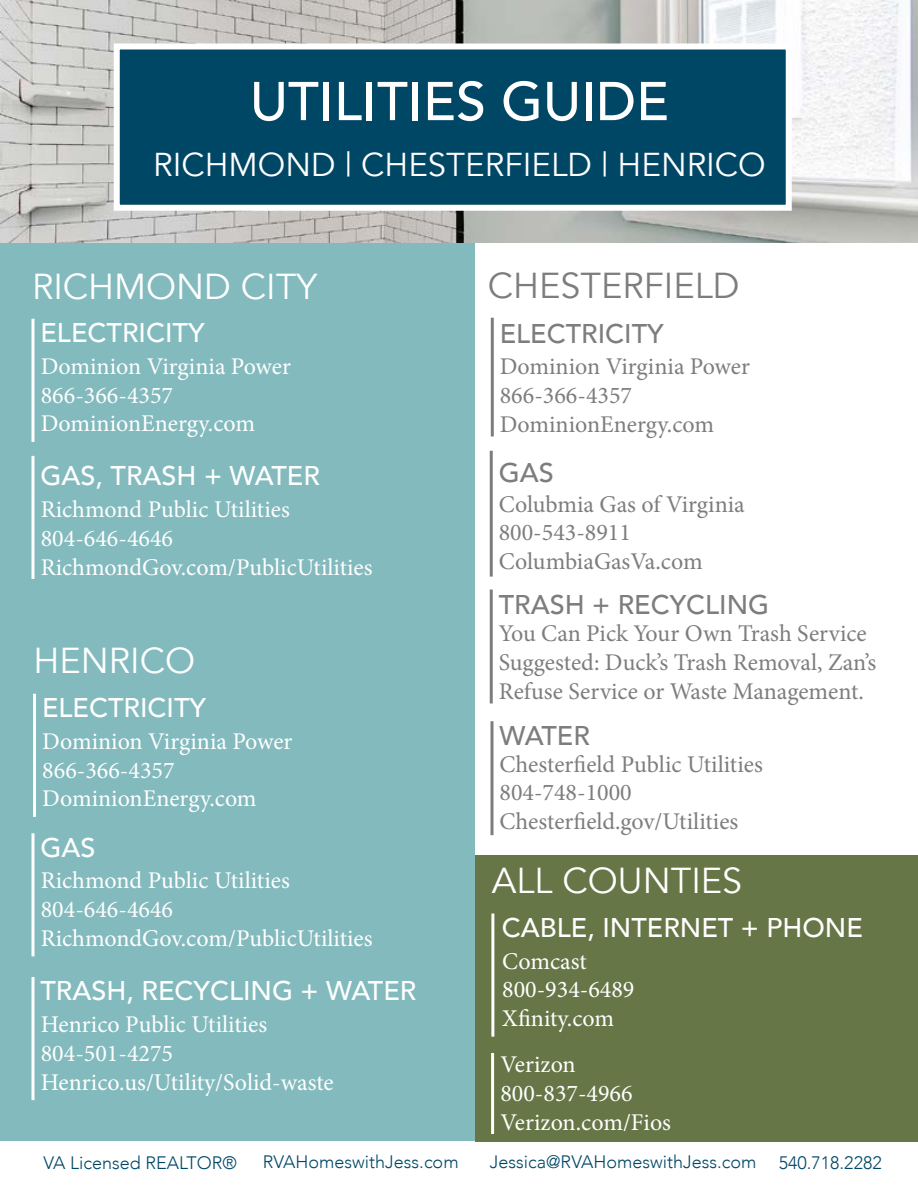
<style>
.page{position:relative;width:918px;height:1188px;background:#fff}
.page>*{position:absolute;margin:0;border:0;box-sizing:border-box;transform-origin:0 0}
.t1{font:500 54px "Avenir";color:#fff}
.t2{font:36px "Avenir";color:#fff}
.t3{font:36px "Avenir";color:#7e7d7e}
.t4{font:33px "Avenir";color:#fff}
.t5{font:500 27px "Avenir";color:#fff}
.t6{font:500 27px "Avenir";color:#7e7d7e}
.t7{font:24px/28.8px "Minion Pro";color:#fff}
.t8{font:24px/28.8px "Minion Pro";color:#7e7d7e}
.t9{font:300 18px "Avenir";color:#004766}
</style>
<div class="page">
<div style="left:1px;top:227px;width:474px;height:914px;background:#83babe"></div>
<img style="left:1px;top:0;width:917px;height:243px">
<div style="left:114px;top:43px;width:678px;height:168px;background:#004766;border:6px solid #fff"></div>
<hr style="left:32px;top:319px;width:2px;height:123px;background:#fff">
<hr style="left:32px;top:456px;width:2px;height:123px;background:#fff">
<hr style="left:491px;top:318px;width:3px;height:118px;background:#7e7d7e">
<hr style="left:490px;top:451px;width:3px;height:126px;background:#7e7d7e">
<hr style="left:490px;top:590px;width:3px;height:114px;background:#7e7d7e">
<hr style="left:33px;top:694px;width:3px;height:123px;background:#fff">
<hr style="left:32px;top:977px;width:2px;height:123px;background:#fff">
<hr style="left:32px;top:833px;width:2px;height:123px;background:#fff">
<svg style="left:490px;top:721px;width:4px;height:114px"></svg>
<div style="left:475px;top:855px;width:443px;height:286px;background:#667646"></div>
<hr style="left:491px;top:914px;width:3px;height:123px;background:#fff">
<hr style="left:491px;top:1053px;width:3px;height:81px;background:#fff">
<h1 class="t1" style="left:250px;top:55px;width:421px">UTILITIES GUIDE</h1>
<h3 class="t4" style="left:153px;top:145px;width:614px">RICHMOND | CHESTERFIELD | HENRICO</h3>
<h2 class="t2" style="left:32px;top:265px;width:287px">RICHMOND CITY</h2>
<p class="t5" style="left:40px;top:309px;width:166px">ELECTRICITY</p>
<p class="t7" style="left:41px;top:352px;width:252px">Dominion Virginia Power<br>866-366-4357<br>DominionEnergy.com</p>
<p class="t5" style="left:40px;top:452px;width:281px">GAS, TRASH + WATER</p>
<p class="t7" style="left:41px;top:495px;width:333px">Richmond Public Utilities<br>804-646-4646<br>RichmondGov.com/PublicUtilities</p>
<h2 class="t2" style="left:34px;top:639px;width:163px">HENRICO</h2>
<p class="t5" style="left:42px;top:684px;width:166px">ELECTRICITY</p>
<p class="t7" style="left:42px;top:727px;width:252px">Dominion Virginia Power<br>866-366-4357<br>DominionEnergy.com</p>
<p class="t5" style="left:40px;top:824px;width:57px">GAS</p>
<p class="t7" style="left:41px;top:866px;width:333px">Richmond Public Utilities<br>804-646-4646<br>RichmondGov.com/PublicUtilities</p>
<p class="t5" style="left:40px;top:967px;width:377px">TRASH, RECYCLING + WATER</p>
<p class="t7" style="left:41px;top:1010px;width:294px">Henrico Public Utilities<br>804-501-4275<br>Henrico.us/Utility/Solid-waste</p>
<h2 class="t3" style="left:488px;top:264px;width:253px">CHESTERFIELD</h2>
<p class="t6" style="left:500px;top:310px;width:166px">ELECTRICITY</p>
<p class="t8" style="left:500px;top:352px;width:252px">Dominion Virginia Power<br>866-366-4357<br>DominionEnergy.com</p>
<p class="t6" style="left:499px;top:449px;width:57px">GAS</p>
<p class="t8" style="left:499px;top:490px;width:248px">Colubmia Gas of Virginia<br>800-543-8911<br>ColumbiaGasVa.com</p>
<p class="t6" style="left:499px;top:581px;width:272px">TRASH + RECYCLING</p>
<p class="t8" style="left:499px;top:619px;width:379px">You Can Pick Your Own Trash Service<br>Suggested: Duck’s Trash Removal, Zan’s<br>Refuse Service or Waste Management.</p>
<p class="t6" style="left:500px;top:712px;width:92px">WATER</p>
<p class="t8" style="left:500px;top:750px;width:265px">Chesterfield Public Utilities<br>804-748-1000<br>Chesterfield.gov/Utilities</p>
<h2 class="t2" style="left:492px;top:859px;width:252px">ALL COUNTIES</h2>
<p class="t5" style="left:502px;top:904px;width:362px">CABLE, INTERNET + PHONE</p>
<p class="t7" style="left:502px;top:947px;width:134px">Comcast<br>800-934-6489<br>Xfinity.com</p>
<p class="t7" style="left:500px;top:1050px;width:172px">Verizon<br>800-837-4966<br>Verizon.com/Fios</p>
<p class="t9" style="left:44px;top:1152px;width:195px">VA Licensed REALTOR®</p>
<p class="t9" style="left:263px;top:1151px;width:197px">RVAHomeswithJess.com</p>
<p class="t9" style="left:490px;top:1151px;width:393px">Jessica@RVAHomeswithJess.com 540.718.2282</p>
</div>
